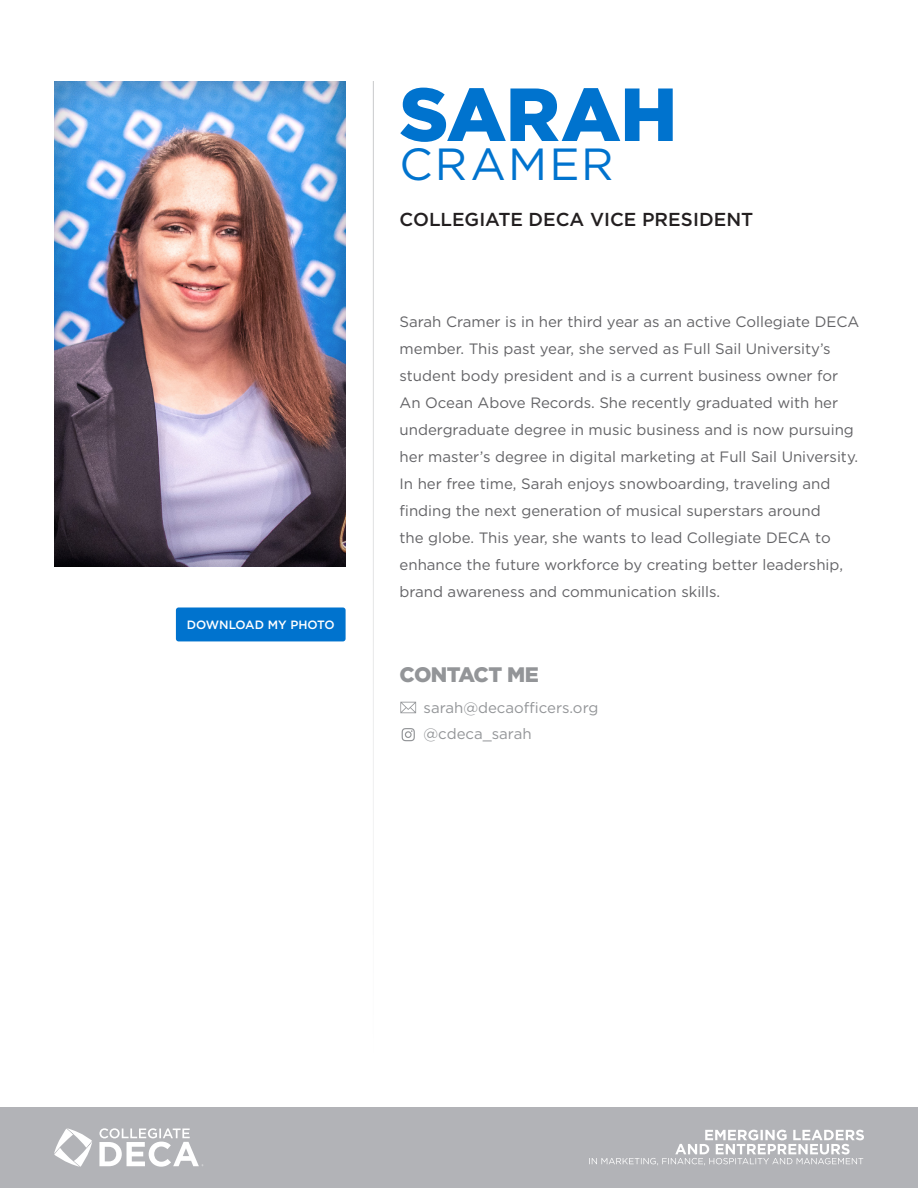
<style>
.page{position:relative;width:918px;height:1188px;background:#fff}
.page>*{position:absolute;margin:0;border:0;box-sizing:border-box;transform-origin:0 0}
.t1{font:900 75px "Gotham";letter-spacing:-.005em;color:#0073ce}
.t2{font:45px "Gotham";letter-spacing:.045em;color:#0073ce}
.t3{font:900 21px "Gotham";letter-spacing:-.025em;color:#939598}
.t4{font:500 18.75px "Gotham";color:#231f20}
.t5{font:15px/27px "Gotham";color:#636366}
.t6{font:15px "Gotham";color:#939598}
.t7{font:500 12px "Gotham";color:#fff}
</style>
<div class="page">
<div style="left:52px;top:80px;width:296px;height:487px;background:#231f20;opacity:.35"></div>
<svg style="left:400px;top:702px;width:16px;height:11px"></svg>
<svg style="left:402px;top:728px;width:13px;height:13px"></svg>
<hr style="left:373px;top:81px;width:1px;height:972px;background:#c7c8ca">
<div style="left:176px;top:608px;width:170px;height:33px;background:#0073ce;border-radius:3px"></div>
<div style="left:0;top:1107px;width:918px;height:81px;background:#b2b3b7"></div>
<svg style="left:589px;top:1130px;width:275px;height:35px"></svg>
<svg style="left:54px;top:1128px;width:149px;height:39px"></svg>
<p class="t7" style="left:187px;top:617px;width:150px">DOWNLOAD MY PHOTO</p>
<p class="t1" style="left:400px;top:63px;width:279px">SARAH</p>
<p class="t2" style="left:400px;top:135px;width:216px">CRAMER</p>
<p class="t4" style="left:400px;top:207px;width:355px">COLLEGIATE DECA VICE PRESIDENT</p>
<p class="t5" style="left:400px;top:308px;width:461px">Sarah Cramer is in her third year as an active Collegiate DECA member. This past year, she served as Full Sail University’s student body president and is a current business owner for An Ocean Above Records. She recently graduated with her undergraduate degree in music business and is now pursuing her master’s degree in digital marketing at Full Sail University.<br>In her free time, Sarah enjoys snowboarding, traveling and finding the next generation of musical superstars around<br>the globe. This year, she wants to lead Collegiate DECA to enhance the future workforce by creating better leadership, brand awareness and communication skills.</p>
<p class="t3" style="left:400px;top:660px;width:141px">CONTACT ME</p>
<p class="t6" style="left:424px;top:698px;width:176px">sarah@decaofficers.org</p>
<p class="t6" style="left:424px;top:724px;width:109px">@cdeca_sarah</p>
</div>
